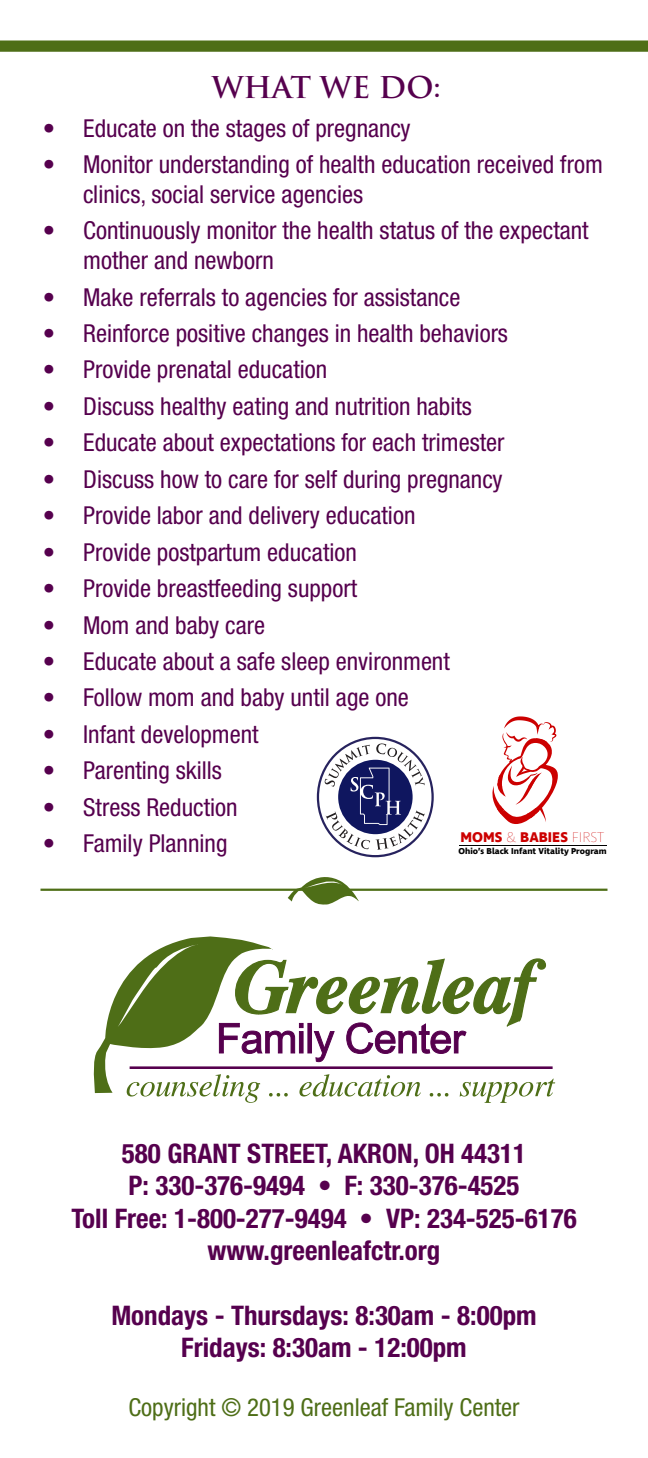
<style>
.page{position:relative;width:648px;height:1458px;background:#fff}
.page>*{position:absolute;margin:0;border:0;box-sizing:border-box;transform-origin:0 0}
.t1{font:700 29.25px "Trajan Pro";color:#56004e}
.t2{font:700 condensed 27px "Helvetica Neue LT Std";color:#56004e}
.t3{font:condensed 24.75px/29.7px "Helvetica Neue LT Std";color:#56004e}
.t4{font:condensed 24.75px "Helvetica Neue LT Std";color:#4e6e17}
.t5{font:700 14.4px "Ingra";color:#c00}
.t6{font:700 8.78px "Ingra";color:#000}
.s1{font-weight:100}
</style>
<div class="page">
<div style="left:0;top:40px;width:648px;height:12px;background:#4e6e17"></div>
<svg style="left:492px;top:716px;width:66px;height:108px"></svg>
<hr style="left:459px;top:845px;width:147px;height:1px;background:#000">
<svg style="left:317px;top:737px;width:117px;height:120px"></svg>
<svg style="left:93px;top:936px;width:462px;height:167px"></svg>
<svg style="left:288px;top:877px;width:72px;height:28px"></svg>
<hr style="left:40px;top:889px;width:568px;height:2px;background:#4e6e17">
<p class="t1" style="left:212px;top:69px;width:231px">WHAT WE DO:</p>
<p class="t3" style="left:43px;top:113px;width:369px">• Educate on the stages of pregnancy</p>
<p class="t3" style="left:83px;top:149px;width:521px;text-indent:-40px">• Monitor understanding of health education received from clinics, social service agencies</p>
<p class="t3" style="left:83px;top:216px;width:507px;text-indent:-40px">• Continuously monitor the health status of the expectant mother and newborn</p>
<p class="t3" style="left:43px;top:282px;width:419px">• Make referrals to agencies for assistance</p>
<p class="t3" style="left:43px;top:318px;width:467px">• Reinforce positive changes in health behaviors</p>
<p class="t3" style="left:43px;top:355px;width:286px">• Provide prenatal education</p>
<p class="t3" style="left:43px;top:391px;width:431px">• Discuss healthy eating and nutrition habits</p>
<p class="t3" style="left:43px;top:428px;width:463px">• Educate about expectations for each trimester</p>
<p class="t3" style="left:43px;top:464px;width:461px">• Discuss how to care for self during pregnancy</p>
<p class="t3" style="left:43px;top:500px;width:374px">• Provide labor and delivery education</p>
<p class="t3" style="left:43px;top:537px;width:316px">• Provide postpartum education</p>
<p class="t3" style="left:43px;top:573px;width:316px">• Provide breastfeeding support</p>
<p class="t3" style="left:43px;top:610px;width:224px">• Mom and baby care</p>
<p class="t3" style="left:43px;top:646px;width:409px">• Educate about a safe sleep environment</p>
<p class="t3" style="left:43px;top:683px;width:368px">• Follow mom and baby until age one</p>
<p class="t3" style="left:43px;top:719px;width:217px">• Infant development</p>
<p class="t3" style="left:43px;top:756px;width:181px">• Parenting skills</p>
<p class="t3" style="left:43px;top:792px;width:196px">• Stress Reduction</p>
<p class="t3" style="left:43px;top:829px;width:186px">• Family Planning</p>
<p class="t5" style="left:461px;top:828px;width:145px">MOMS <span class="s1">&amp;</span> BABIES <span class="s1">FIRST</span></p>
<p class="t6" style="left:458px;top:846px;width:150px">Ohio’s Black Infant Vitality Program</p>
<p class="t2" style="left:122px;top:1137px;width:406px">580 GRANT STREET, AKRON, OH 44311</p>
<p class="t2" style="left:128px;top:1169px;width:393px">P: 330-376-9494 • F: 330-376-4525</p>
<p class="t2" style="left:71px;top:1202px;width:507px">Toll Free: 1-800-277-9494 • VP: 234-525-6176</p>
<p class="t2" style="left:208px;top:1234px;width:234px">www.greenleafctr.org</p>
<p class="t2" style="left:111px;top:1299px;width:427px">Mondays - Thursdays: 8:30am - 8:00pm</p>
<p class="t2" style="left:181px;top:1331px;width:287px">Fridays: 8:30am - 12:00pm</p>
<p class="t4" style="left:128px;top:1393px;width:393px">Copyright © 2019 Greenleaf Family Center</p>
</div>
